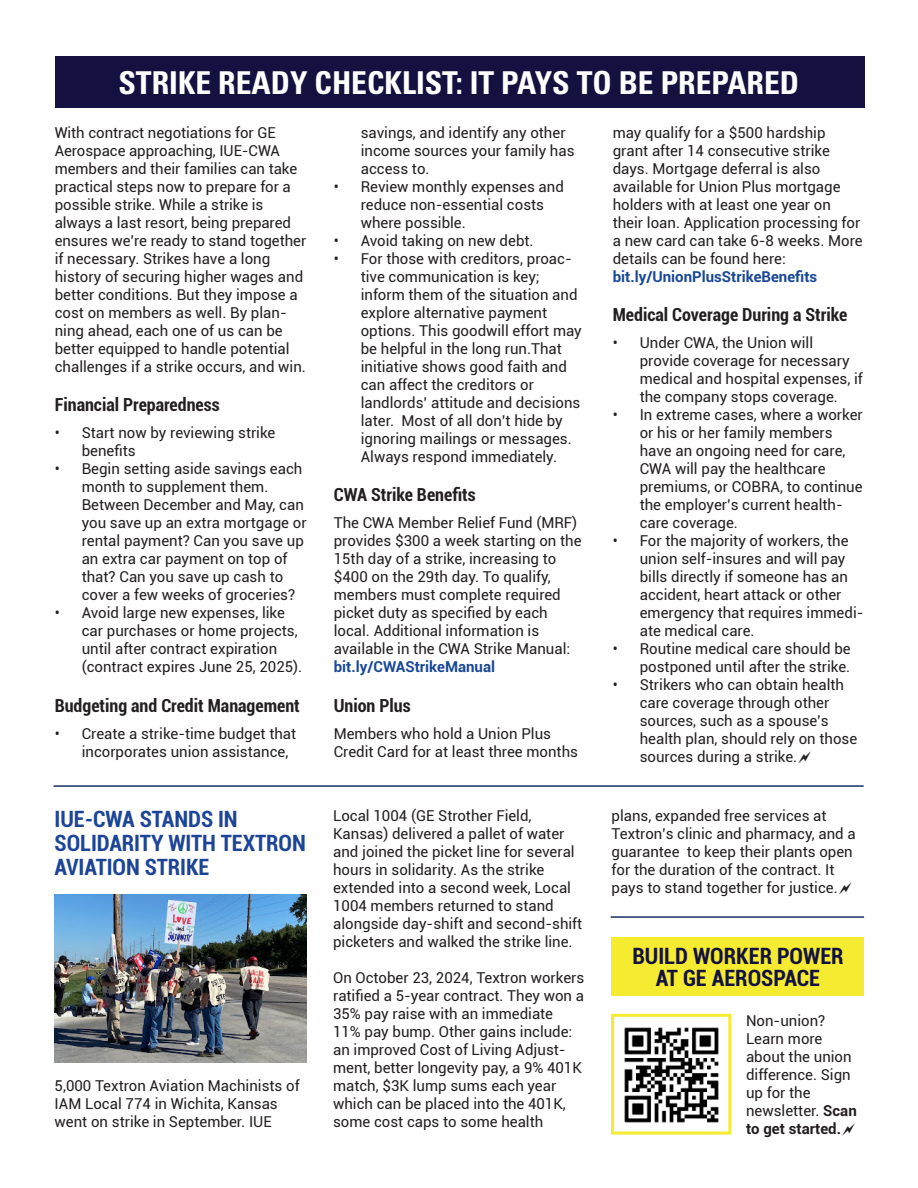
<style>
.page{position:relative;width:918px;height:1188px;background:#fff}
.page>*{position:absolute;margin:0;border:0;box-sizing:border-box;transform-origin:0 0}
.t1{font:700 condensed 31.5px "Univers LT Pro";color:#fff}
.t2{font:700 condensed 22.5px/24px "Roboto";letter-spacing:-.005em;color:#1c4497}
.t3{font:700 condensed 22.5px/22.5px "Roboto";color:#13113f;text-align:center}
.t4{font:700 condensed 18px "Roboto";color:#231f20}
.t5{font:15px/18px "Roboto";color:#231f20}
.t6{font:700 15px "Roboto";color:#184797}
.s1{font-weight:700}
</style>
<div class="page">
<img style="left:624px;top:1027px;width:95px;height:96px">
<img style="left:55px;top:894px;width:252px;height:168px">
<hr style="left:54px;top:785px;width:810px;height:2px;background:#213369">
<div style="left:55px;top:56px;width:810px;height:52px;background:#141140"></div>
<div style="left:611px;top:1014px;width:120px;height:121px;border:3px solid #f5eb30"></div>
<hr style="left:611px;top:916px;width:253px;height:2px;background:#213369">
<div style="left:611px;top:937px;width:253px;height:58px;background:#f5eb30"></div>
<h1 class="t1" style="left:118px;top:64px;width:682px">STRIKE READY CHECKLIST: IT PAYS TO BE PREPARED</h1>
<p class="t5" style="left:55px;top:123px;width:253px">With contract negotiations for GE Aerospace approaching, IUE-CWA members and their families can take practical steps now to prepare for a possible strike. While a strike is always a last resort, being prepared ensures we’re ready to stand together if necessary. Strikes have a long history of securing higher wages and better conditions. But they impose a cost on members as well. By plan&shy;ning ahead, each one of us can be better equipped to handle potential challenges if a strike occurs, and win.</p>
<p class="t4" style="left:55px;top:392px;width:166px">Financial Preparedness</p>
<p class="t5" style="left:82px;top:424px;width:195px;text-indent:-27px">• Start now by reviewing strike benefits</p>
<p class="t5" style="left:82px;top:460px;width:226px;text-indent:-27px">• Begin setting aside savings each month to supplement them.<br>Between December and May, can you save up an extra mortgage or rental payment? Can you save up an extra car payment on top of that? Can you save up cash to cover a few weeks of groceries?</p>
<p class="t5" style="left:82px;top:604px;width:222px;text-indent:-27px">• Avoid large new expenses, like car purchases or home projects, until after contract expiration (contract expires June 25, 2025).</p>
<p class="t4" style="left:55px;top:693px;width:247px">Budgeting and Credit Management</p>
<p class="t5" style="left:82px;top:724px;width:216px;text-indent:-27px">• Create a strike-time budget that incorporates union assistance,</p>
<h2 class="t2" style="left:55px;top:806px;width:253px">IUE-CWA STANDS IN<br>SOLIDARITY WITH TEXTRON<br>AVIATION STRIKE</h2>
<p class="t5" style="left:55px;top:1076px;width:247px">5,000 Textron Aviation Machinists of<br>IAM Local 774 in Wichita, Kansas went on strike in September. IUE</p>
<p class="t5" style="left:361px;top:123px;width:215px">savings, and identify any other income sources your family has access to.</p>
<p class="t5" style="left:361px;top:177px;width:205px;text-indent:-27px">• Review monthly expenses and reduce non-essential costs where possible.</p>
<p class="t5" style="left:334px;top:231px;width:201px">• Avoid taking on new debt.</p>
<p class="t5" style="left:361px;top:249px;width:223px;text-indent:-27px">• For those with creditors, proac&shy;tive communication is key; inform them of the situation and explore alternative payment options. This goodwill effort may be helpful in the long run.That initiative shows good faith and can affect the creditors or landlords’ attitude and decisions later. Most of all don’t hide by ignoring mailings or messages.<br>Always respond immediately.</p>
<p class="t4" style="left:334px;top:482px;width:143px">CWA Strike Benefits</p>
<p class="t5" style="left:334px;top:514px;width:249px">The CWA Member Relief Fund (MRF) provides $300 a week starting on the 15th day of a strike, increasing to $400 on the 29th day. To qualify, members must complete required picket duty as specified by each local. Additional information is available in the CWA Strike Manual:</p>
<p class="t6" style="left:334px;top:657px;width:163px">bit.ly/CWAStrikeManual</p>
<p class="t4" style="left:334px;top:693px;width:78px">Union Plus</p>
<p class="t5" style="left:334px;top:724px;width:246px">Members who hold a Union Plus<br>Credit Card for at least three months</p>
<p class="t5" style="left:333px;top:806px;width:251px">Local 1004 (GE Strother Field, Kansas) delivered a pallet of water and joined the picket line for several hours in solidarity. As the strike extended into a second week, Local 1004 members returned to stand alongside day-shift and second-shift picketers and walked the strike line.</p>
<p class="t5" style="left:333px;top:968px;width:253px">On October 23, 2024, Textron workers ratified a 5-year contract. They won a 35% pay raise with an immediate 11% pay bump. Other gains include: an improved Cost of Living Adjust&shy;ment, better longevity pay, a 9% 401K match, $3K lump sums each year which can be placed into the 401K, some cost caps to some health</p>
<p class="t5" style="left:613px;top:123px;width:251px">may qualify for a $500 hardship grant after 14 consecutive strike days. Mortgage deferral is also available for Union Plus mortgage holders with at least one year on their loan. Application processing for a new card can take 6-8 weeks. More details can be found here:</p>
<p class="t6" style="left:613px;top:266px;width:206px">bit.ly/UnionPlusStrikeBenefits</p>
<p class="t4" style="left:613px;top:302px;width:236px">Medical Coverage During a Strike</p>
<p class="t5" style="left:640px;top:334px;width:225px;text-indent:-27px">• Under CWA, the Union will provide coverage for necessary medical and hospital expenses, if the company stops coverage.</p>
<p class="t5" style="left:640px;top:406px;width:225px;text-indent:-27px">• In extreme cases, where a worker or his or her family members have an ongoing need for care,<br>CWA will pay the healthcare premiums, or COBRA, to continue the employer’s current health&shy;care coverage.</p>
<p class="t5" style="left:640px;top:532px;width:225px;text-indent:-27px">• For the majority of workers, the union self-insures and will pay bills directly if someone has an accident, heart attack or other emergency that requires immedi&shy;ate medical care.</p>
<p class="t5" style="left:613px;top:640px;width:240px;text-align:right">• Routine medical care should be postponed until after the strike.</p>
<p class="t5" style="left:640px;top:676px;width:219px;text-indent:-27px">• Strikers who can obtain health care coverage through other sources, such as a spouse’s health plan, should rely on those sources during a strike.</p>
<p class="t5" style="left:612px;top:806px;width:246px">plans, expanded free services at Textron’s clinic and pharmacy, and a guarantee to keep their plants open for the duration of the contract. It pays to stand together for justice.</p>
<h2 class="t3" style="left:632px;top:944px;width:213px">BUILD WORKER POWER<br>AT GE AEROSPACE</h2>
<p class="t5" style="left:746px;top:1011px;width:112px">Non-union?<br>Learn more about the union difference. Sign up for the newsletter. <span class="s1">Scan to get started.</span></p>
</div>
